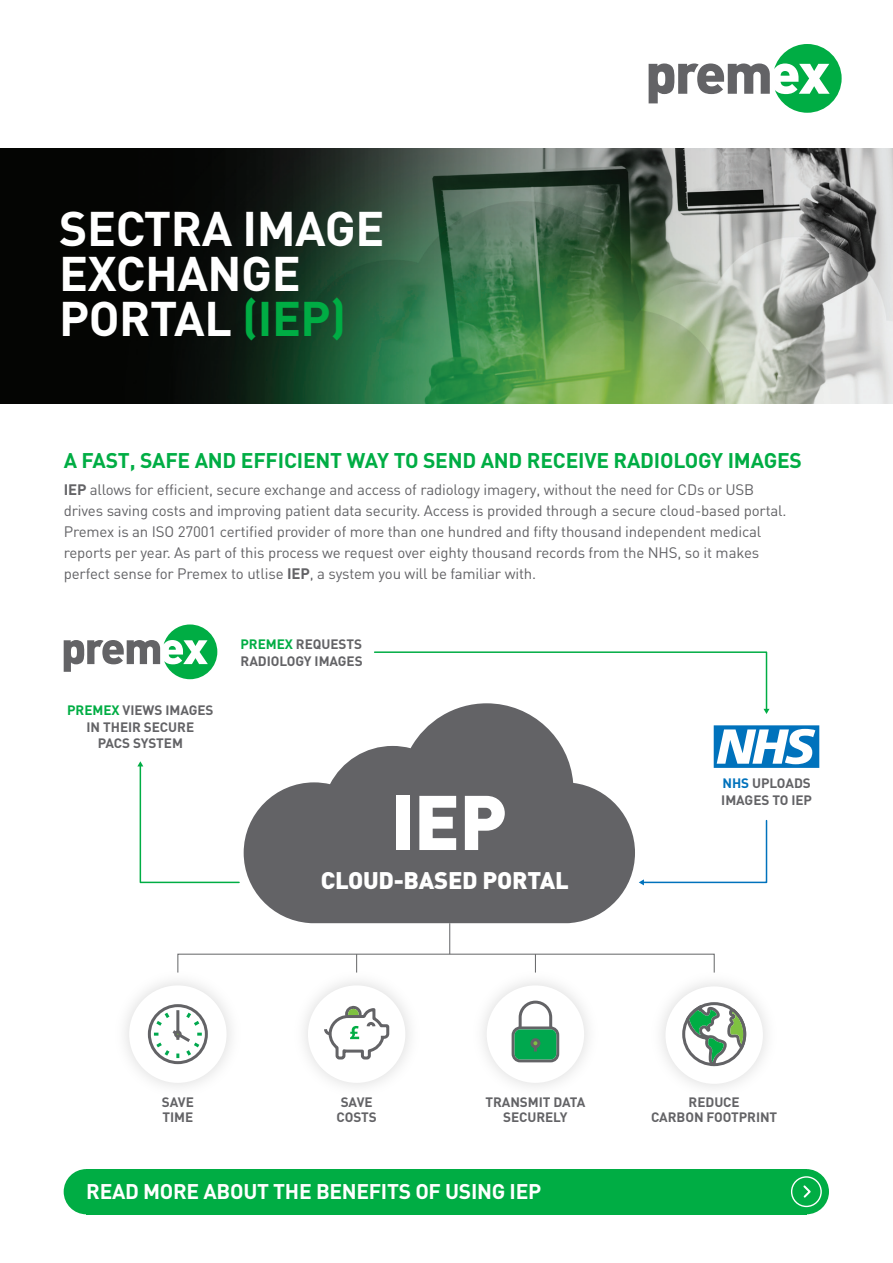
<style>
.page{position:relative;width:893px;height:1263px;background:#fff}
.page>*{position:absolute;margin:0;border:0;box-sizing:border-box;transform-origin:0 0}
.t1{font:900 76.05px "DIN";color:#fff}
.t2{font:700 48px/45px "DIN";letter-spacing:-.01em;color:#fff}
.t3{font:900 23.7px "DIN";letter-spacing:-.01em;color:#fff}
.t4{font:700 21px "DIN";letter-spacing:-.01em;color:#00ad44}
.t5{font:700 21px "DIN";letter-spacing:-.015em;color:#fff}
.t6{font:15px/21px "DIN";letter-spacing:-.01em;color:#636366}
.t7{font:700 13.5px/16.5px "DIN";letter-spacing:-.005em;color:#636366;text-align:center}
.s1{color:#00ad44}
.s2{font-weight:700}
.s3{color:#0072bc}
</style>
<div class="page">
<svg style="left:649px;top:44px;width:193px;height:69px"></svg>
<div style="left:64px;top:1169px;width:45px;height:45px;background:#00ad44;border-radius:50%"></div>
<div style="left:86px;top:1169px;width:720px;height:45px;background:#00ad44"></div>
<div style="left:784px;top:1169px;width:45px;height:45px;background:#00ad44;border-radius:50%"></div>
<div style="left:791px;top:1176px;width:31px;height:31px;border:1px solid #fff;border-radius:50%"></div>
<svg style="left:803px;top:1185px;width:8px;height:13px"></svg>
<img style="left:0;top:149px;width:893px;height:255px">
<svg style="left:64px;top:624px;width:153px;height:55px"></svg>
<svg style="left:244px;top:714px;width:391px;height:209px;fill:#636366"></svg>
<svg style="left:374px;top:651px;width:395px;height:63px"></svg>
<svg style="left:639px;top:819px;width:129px;height:66px"></svg>
<svg style="left:137px;top:761px;width:103px;height:123px"></svg>
<div style="left:177px;top:954px;width:538px;height:19px;border:1px solid #636466"></div>
<hr style="left:449px;top:923px;width:1px;height:31px;background:#636466">
<svg style="left:714px;top:725px;width:105px;height:43px"></svg>
<img style="left:125px;top:963px;width:124px;height:124px">
<div style="left:129px;top:985px;width:98px;height:98px;background:#fff;border-radius:50%"></div>
<svg style="left:153px;top:1009px;width:50px;height:50px"></svg>
<div style="left:148px;top:1004px;width:60px;height:60px;border:3px solid #636366;border-radius:50%"></div>
<img style="left:643px;top:964px;width:124px;height:124px">
<div style="left:665px;top:986px;width:98px;height:98px;background:#fff;border-radius:50%"></div>
<svg style="left:685px;top:1002px;width:62px;height:65px"></svg>
<img style="left:464px;top:963px;width:143px;height:124px">
<div style="left:487px;top:985px;width:97px;height:98px;background:#fff;border-radius:50%"></div>
<div style="left:512px;top:1026px;width:47px;height:36px;border:3px solid #636366;border-radius:7px"></div>
<svg style="left:517px;top:1000px;width:37px;height:30px"></svg>
<div style="left:515px;top:1029px;width:41px;height:30px;background:#00a84e;border-radius:6px"></div>
<div style="left:532px;top:1040px;width:7px;height:7px;background:#7fc241;border-radius:50%"></div>
<div style="left:530px;top:1038px;width:10px;height:10px;border:3px solid #636366;border-radius:50%"></div>
<svg style="left:534px;top:1047px;width:3px;height:4px"></svg>
<img style="left:285px;top:963px;width:143px;height:124px">
<div style="left:308px;top:985px;width:97px;height:98px;background:#fff;border-radius:50%"></div>
<svg style="left:324px;top:1005px;width:66px;height:55px"></svg>
<h2 class="t2" style="left:59px;top:204px;width:327px">SECTRA IMAGE<br>EXCHANGE<br>PORTAL <span class="s1">(IEP)</span></h2>
<h3 class="t4" style="left:64px;top:447px;width:740px">A FAST, SAFE AND EFFICIENT WAY TO SEND AND RECEIVE RADIOLOGY IMAGES</h3>
<p class="t6" style="left:64px;top:479px;width:724px"><span class="s2">IEP</span> allows for efficient, secure exchange and access of radiology imagery, without the need for CDs or USB drives saving costs and improving patient data security. Access is provided through a secure cloud-based portal.<br>Premex is an ISO 27001 certified provider of more than one hundred and fifty thousand independent medical reports per year. As part of this process we request over eighty thousand records from the NHS, so it makes perfect sense for Premex to utlise <span class="s2">IEP</span>, a system you will be familiar with.</p>
<p class="t7" style="left:67px;top:701px;width:148px"><span class="s1">PREMEX</span> VIEWS IMAGES<br>IN THEIR SECURE<br>PACS SYSTEM</p>
<p class="t7" style="left:241px;top:636px;width:124px;text-align:left"><span class="s1">PREMEX</span> REQUESTS<br>RADIOLOGY IMAGES</p>
<h1 class="t1" style="left:390px;top:771px;width:118px">IEP</h1>
<h3 class="t3" style="left:321px;top:864px;width:249px">CLOUD-BASED PORTAL</h3>
<p class="t7" style="left:721px;top:775px;width:92px;text-align:left"><span class="s3">NHS</span> UPLOADS<br>IMAGES TO IEP</p>
<p class="t7" style="left:162px;top:1094px;width:33px;line-height:15px;text-align:left">SAVE<br>TIME</p>
<p class="t7" style="left:336px;top:1094px;width:42px;line-height:15px">SAVE<br>COSTS</p>
<p class="t7" style="left:485px;top:1094px;width:101px;line-height:15px">TRANSMIT DATA<br>SECURELY</p>
<p class="t7" style="left:651px;top:1094px;width:128px;line-height:15px">REDUCE<br>CARBON FOOTPRINT</p>
<h3 class="t5" style="left:86px;top:1178px;width:456px">READ MORE ABOUT THE BENEFITS OF USING IEP</h3>
</div>
